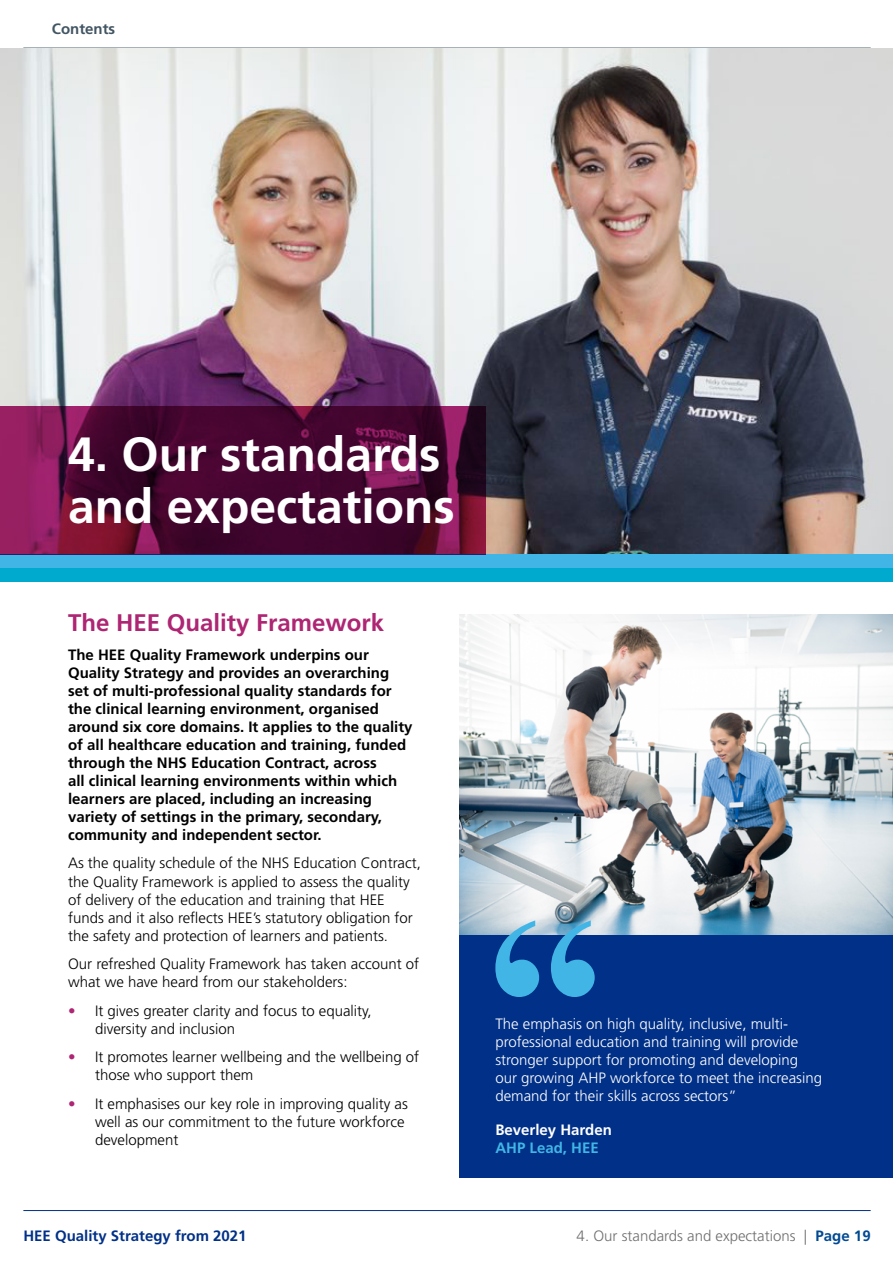
<style>
.page{position:relative;width:893px;height:1263px;background:#fff}
.page>*{position:absolute;margin:0;border:0;box-sizing:border-box;transform-origin:0 0}
.Page_Header{font:700 48px/52.5px "Frutiger";color:#fff}
.Body_Titles{font:700 24px "Frutiger LT Std";color:#ae2573}
.Body_Copy{font:300 15px/18px "Frutiger LT Std";color:#000}
.Intro_Paragraph{font:700 15px/18px "Frutiger LT Std";color:#000}
.Body_Copy-2{font:300 15px/18px "Frutiger LT Std";color:#fff}
.t1{font:300 15px "Frutiger LT Std";color:#706f6f}
.t2{font:700 15px "Frutiger LT Std";color:#003087}
.t3{font:700 15px/18px "Frutiger LT Std";color:#fff}
.t4{font:700 15px "Frutiger";color:#425563}
.s1{color:#ae2573}
.s2{color:#41b6e6}
.s3{font-weight:700;color:#004a93}
</style>
<div class="page">
<hr style="left:23px;top:1210px;width:848px;height:1px;background:#003087">
<img style="left:459px;top:614px;width:434px;height:322px">
<img style="left:0;top:48px;width:893px;height:506px">
<div style="left:0;top:554px;width:893px;height:14px;background:#41b6e6"></div>
<div style="left:0;top:568px;width:893px;height:14px;background:#00a9ce"></div>
<svg style="left:0;top:406px;width:486px;height:148px;fill:#44052f"></svg>
<div style="left:459px;top:936px;width:434px;height:242px;background:#003087"></div>
<svg style="left:495px;top:920px;width:100px;height:77px"></svg>
<p class="t4" style="left:52px;top:20px;width:65px">Contents</p>
<p class="Page_Header" style="left:68px;top:427px;width:388px">4. Our standards and expectations</p>
<p class="Body_Titles" style="left:68px;top:609px;width:318px">The HEE Quality Framework</p>
<p class="Intro_Paragraph" style="left:68px;top:646px;width:346px">The HEE Quality Framework underpins our Quality Strategy and provides an overarching set of multi-professional quality standards for the clinical learning environment, organised around six core domains. It applies to the quality of all healthcare education and training, funded through the NHS Education Contract, across<br>all clinical learning environments within which learners are placed, including an increasing variety of settings in the primary, secondary, community and independent sector.</p>
<p class="Body_Copy" style="left:68px;top:854px;width:354px">As the quality schedule of the NHS Education Contract, the Quality Framework is applied to assess the quality of delivery of the education and training that HEE funds and it also reflects HEE’s statutory obligation for the safety and protection of learners and patients.</p>
<p class="Body_Copy" style="left:68px;top:955px;width:353px">Our refreshed Quality Framework has taken account of what we have heard from our stakeholders:</p>
<p class="Body_Copy" style="left:95px;top:1002px;width:278px;text-indent:-27px"><span class="s1">•</span> It gives greater clarity and focus to equality, diversity and inclusion</p>
<p class="Body_Copy" style="left:95px;top:1048px;width:326px;text-indent:-27px"><span class="s1">•</span> It promotes learner wellbeing and the wellbeing of those who support them</p>
<p class="Body_Copy" style="left:95px;top:1095px;width:314px;text-indent:-27px"><span class="s1">•</span> It emphasises our key role in improving quality as well as our commitment to the future workforce development</p>
<p class="Body_Copy-2" style="left:495px;top:1015px;width:328px">The emphasis on high quality, inclusive, multi&shy;professional education and training will provide stronger support for promoting and developing our growing AHP workforce to meet the increasing demand for their skills across sectors”</p>
<p class="t3" style="left:495px;top:1121px;width:118px">Beverley Harden<br><span class="s2">AHP Lead, HEE</span></p>
<p class="t2" style="left:23px;top:1227px;width:225px">HEE Quality Strategy from 2021</p>
<p class="t1" style="left:577px;top:1227px;width:295px">4. Our standards and expectations | <span class="s3">Page 19</span></p>
</div>
